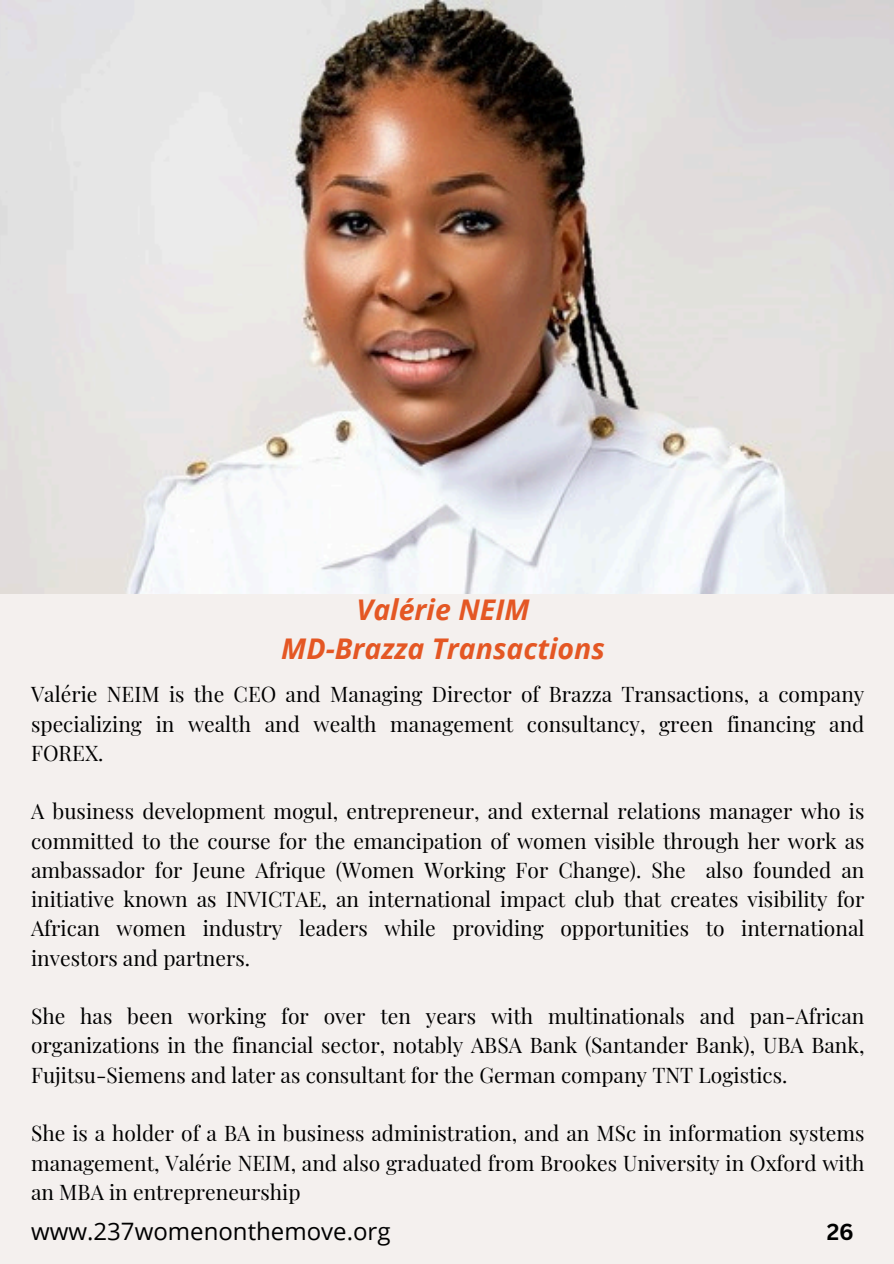
<style>
.page{position:relative;width:894px;height:1264px;background:#fff}
.page>*{position:absolute;margin:0;border:0;box-sizing:border-box;transform-origin:0 0}
.t1{font:italic 700 28.5px/39.3px "Open Sans";color:#e45724;text-align:center}
.t2{font:24px "Open Sans";color:#000}
.t3{font:700 22.5px "Canva Sans";color:#000}
.t4{font:21px/29.2px "Playfair Display";color:#000;text-align:justify}
</style>
<div class="page">
<div style="left:0;top:0;width:893px;height:1263px;background:#f4f0ee"></div>
<img style="left:1px;top:0;width:892px;height:593px">
<h3 class="t1" style="left:281px;top:589px;width:325px">Valérie NEIM<br>MD-Brazza Transactions</h3>
<p class="t4" style="left:31px;top:679px;width:834px">Valérie NEIM is the CEO and Managing Director of Brazza Transactions, a company specializing in wealth and wealth management consultancy, green financing and FOREX.</p>
<p class="t4" style="left:31px;top:796px;width:834px">A business development mogul, entrepreneur, and external relations manager who is committed to the course for the emancipation of women visible through her work as ambassador for Jeune Afrique (Women Working For Change). She also founded an initiative known as INVICTAE, an international impact club that creates visibility for African women industry leaders while providing opportunities to international investors and partners.</p>
<p class="t4" style="left:31px;top:1000px;width:834px">She has been working for over ten years with multinationals and pan-African organizations in the financial sector, notably ABSA Bank (Santander Bank), UBA Bank, Fujitsu-Siemens and later as consultant for the German company TNT Logistics.</p>
<p class="t4" style="left:31px;top:1117px;width:834px">She is a holder of a BA in business administration, and an MSc in information systems management, Valérie NEIM, and also graduated from Brookes University in Oxford with an MBA in entrepreneurship</p>
<h1 class="t2" style="left:31px;top:1214px;width:361px">www.237womenonthemove.org</h1>
<h2 class="t3" style="left:826px;top:1216px;width:29px">26</h2>
</div>
